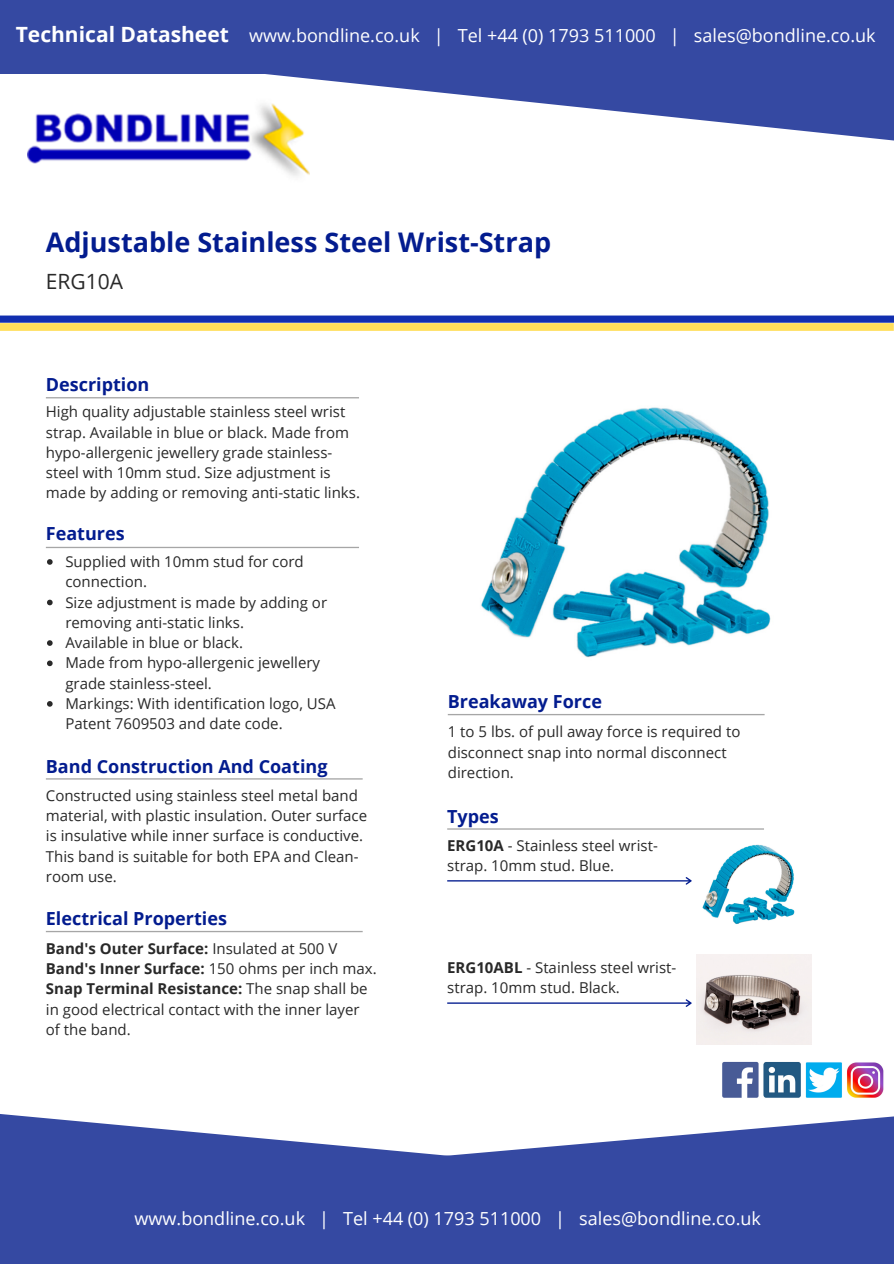
<style>
.page{position:relative;width:894px;height:1264px;background:#fff}
.page>*{position:absolute;margin:0;border:0;box-sizing:border-box;transform-origin:0 0}
.t1{font:700 27px "Open Sans";color:#031c8f}
.t2{font:21px "Open Sans";color:#292929}
.t3{font:18px "Open Sans";color:#fff}
.t4{font:700 18px "Open Sans";color:#031c8f}
.t5{font:15px/20.2px "Open Sans";color:#292929}
.s1{font-weight:700;font-size:21px}
.s2{font-weight:700}
</style>
<div class="page">
<svg style="left:265px;top:74px;width:628px;height:67px"></svg>
<div style="left:0;top:0;width:893px;height:74px;background:#3549a2"></div>
<svg style="left:0;top:1114px;width:893px;height:76px;fill:#3549a2"></svg>
<div style="left:0;top:1190px;width:893px;height:73px;background:#3549a2"></div>
<img style="left:722px;top:1061px;width:162px;height:37px">
<img style="left:27px;top:98px;width:283px;height:78px">
<svg style="left:46px;top:397px;width:313px;height:1px"></svg>
<svg style="left:46px;top:547px;width:313px;height:1px"></svg>
<svg style="left:447px;top:828px;width:316px;height:1px"></svg>
<svg style="left:0;top:315px;width:893px;height:16px;background:#93908a"></svg>
<img style="left:481px;top:407px;width:290px;height:251px">
<img style="left:696px;top:954px;width:115px;height:90px">
<svg style="left:47px;top:559px;width:6px;height:5px"></svg>
<svg style="left:47px;top:599px;width:6px;height:6px"></svg>
<svg style="left:47px;top:640px;width:6px;height:6px"></svg>
<svg style="left:47px;top:660px;width:6px;height:6px"></svg>
<svg style="left:47px;top:701px;width:6px;height:5px"></svg>
<svg style="left:46px;top:778px;width:316px;height:1px"></svg>
<img style="left:702px;top:844px;width:93px;height:80px">
<svg style="left:447px;top:877px;width:244px;height:7px"></svg>
<svg style="left:447px;top:999px;width:244px;height:7px"></svg>
<svg style="left:46px;top:931px;width:316px;height:1px"></svg>
<svg style="left:447px;top:714px;width:317px;height:1px"></svg>
<p class="t3" style="left:16px;top:23px;width:861px"><span class="s1">Technical Datasheet</span> www.bondline.co.uk | Tel +44 (0) 1793 511000 | sales@bondline.co.uk</p>
<h1 class="t1" style="left:46px;top:223px;width:506px">Adjustable Stainless Steel Wrist-Strap</h1>
<h2 class="t2" style="left:46px;top:267px;width:79px">ERG10A</h2>
<p class="t4" style="left:46px;top:371px;width:105px">Description</p>
<p class="t5" style="left:46px;top:401px;width:315px">High quality adjustable stainless steel wrist strap. Available in blue or black. Made from hypo-allergenic jewellery grade stainless&shy;steel with 10mm stud. Size adjustment is made by adding or removing anti-static links.</p>
<p class="t4" style="left:46px;top:521px;width:80px">Features</p>
<p class="t5" style="left:65px;top:551px;width:271px">Supplied with 10mm stud for cord connection.<br>Size adjustment is made by adding or removing anti-static links.<br>Available in blue or black.<br>Made from hypo-allergenic jewellery grade stainless-steel.<br>Markings: With identification logo, USA<br>Patent 7609503 and date code.</p>
<p class="t4" style="left:46px;top:753px;width:283px">Band Construction And Coating</p>
<p class="t5" style="left:46px;top:784px;width:323px">Constructed using stainless steel metal band material, with plastic insulation. Outer surface is insulative while inner surface is conductive.<br>This band is suitable for both EPA and Clean&shy;room use.</p>
<p class="t4" style="left:46px;top:906px;width:182px">Electrical Properties</p>
<p class="t5" style="left:46px;top:937px;width:332px"><span class="s2">Band's Outer Surface:</span> Insulated at 500 V <span class="s2">Band's Inner Surface:</span> 150 ohms per inch max.<br><span class="s2">Snap Terminal Resistance:</span> The snap shall be in good electrical contact with the inner layer of the band.</p>
<p class="t4" style="left:447px;top:689px;width:156px">Breakaway Force</p>
<p class="t5" style="left:447px;top:721px;width:294px">1 to 5 lbs. of pull away force is required to disconnect snap into normal disconnect direction.</p>
<p class="t4" style="left:447px;top:803px;width:53px">Types</p>
<p class="t5" style="left:447px;top:835px;width:212px"><span class="s2">ERG10A</span> - Stainless steel wrist&shy;strap. 10mm stud. Blue.</p>
<p class="t5" style="left:447px;top:956px;width:231px"><span class="s2">ERG10ABL</span> - Stainless steel wrist&shy;strap. 10mm stud. Black.</p>
<p class="t3" style="left:134px;top:1205px;width:627px">www.bondline.co.uk | Tel +44 (0) 1793 511000 | sales@bondline.co.uk</p>
</div>
